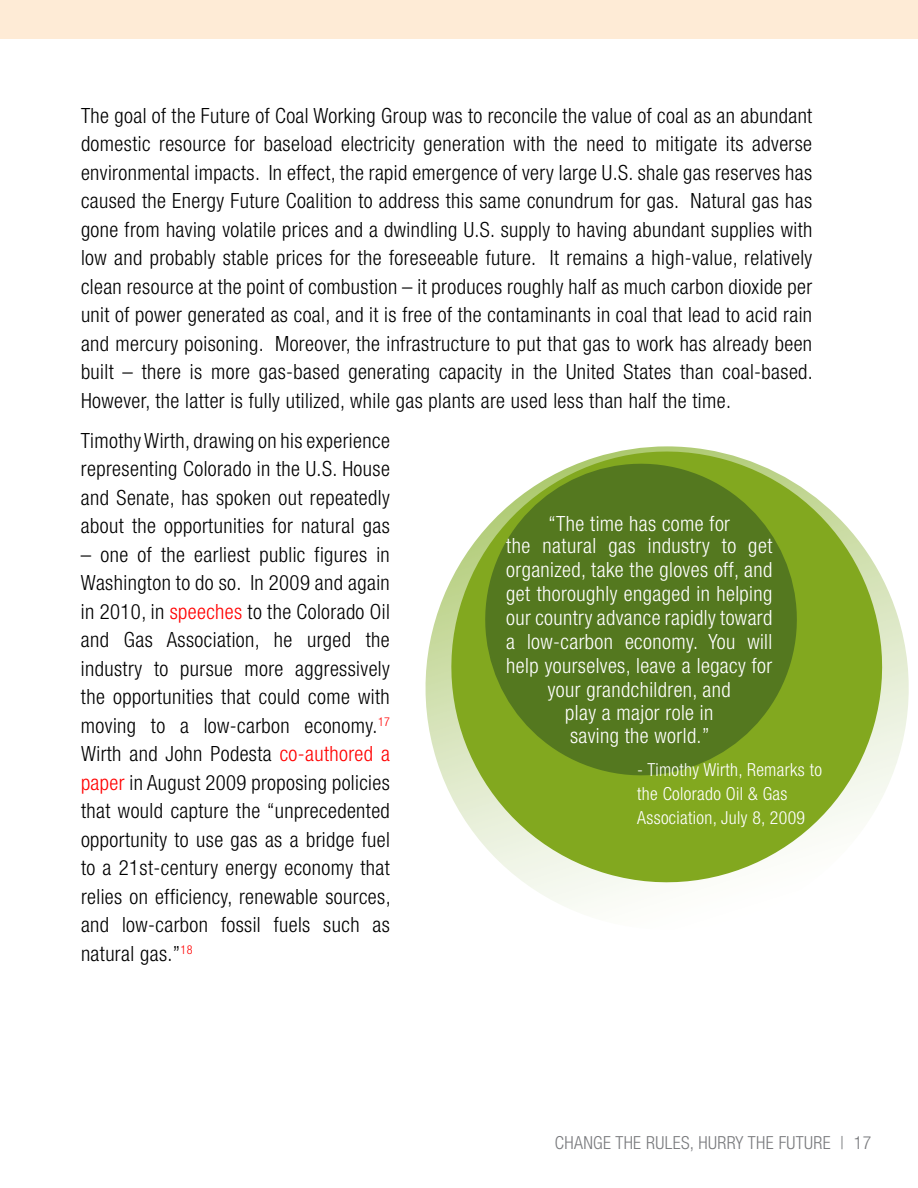
<style>
.page{position:relative;width:918px;height:1188px;background:#fff}
.page>*{position:absolute;margin:0;border:0;box-sizing:border-box;transform-origin:0 0}
.t1{font:300 condensed 21px/28.5px "Helvetica Neue LT Std";letter-spacing:.02em;color:#000;text-align:justify}
.t2{font:300 condensed 21px/23.9px "Helvetica Neue LT Std";letter-spacing:.02em;color:#fff;text-align:center}
.t3{font:300 condensed 18px/24px "Helvetica Neue LT Std";letter-spacing:.02em;color:#fff}
.t4{font:300 condensed 18px "Helvetica Neue LT Std";letter-spacing:.02em;color:#797a7d}
.s1{color:#f00}
</style>
<div class="page">
<svg style="left:427px;top:496px;width:479px;height:411px"></svg>
<svg style="left:468px;top:446px;width:346px;height:347px;background:#6f9132"></svg>
<div style="left:0;top:0;width:918px;height:39px;background:#feebd6"></div>
<p class="t1" style="left:81px;top:101px;width:733px">The goal of the Future of Coal Working Group was to reconcile the value of coal as an abundant domestic resource for baseload electricity generation with the need to mitigate its adverse environmental impacts. In effect, the rapid emergence of very large U.S. shale gas reserves has caused the Energy Future Coalition to address this same conundrum for gas. Natural gas has gone from having volatile prices and a dwindling U.S. supply to having abundant supplies with low and probably stable prices for the foreseeable future. It remains a high-value, relatively clean resource at the point of combustion – it produces roughly half as much carbon dioxide per unit of power generated as coal, and it is free of the contaminants in coal that lead to acid rain and mercury poisoning. Moreover, the infrastructure to put that gas to work has already been built – there is more gas-based generating capacity in the United States than coal-based.<br>However, the latter is fully utilized, while gas plants are used less than half the time.</p>
<p class="t1" style="left:81px;top:426px;width:310px">Timothy Wirth, drawing on his experience representing Colorado in the U.S. House and Senate, has spoken out repeatedly about the opportunities for natural gas</p>
<p class="t1" style="left:81px;top:540px;width:311px">– one of the earliest public figures in Washington to do so. In 2009 and again in 2010, in <span class="s1">speeches</span> to the Colorado Oil and Gas Association, he urged the industry to pursue more aggressively the opportunities that could come with moving to a low-carbon economy.<sup>17<br></sup>Wirth and John Podesta <span class="s1">co-authored a paper</span> in August 2009 proposing policies that would capture the “unprecedented opportunity to use gas as a bridge fuel to a 21st-century energy economy that relies on efficiency, renewable sources, and low-carbon fossil fuels such as natural gas.”<sup>18</sup></p>
<p class="t2" style="left:506px;top:513px;width:268px;line-height:21.8px">“The time has come for<br>the natural gas industry to get</p>
<p class="t2" style="left:506px;top:557px;width:268px">organized, take the gloves off, and get thoroughly engaged in helping our country advance rapidly toward a low-carbon economy. You will help yourselves, leave a legacy for your grandchildren, and<br>play a major role in<br>saving the world.”</p>
<p class="t3" style="left:637px;top:758px;width:186px">- Timothy Wirth, Remarks to the Colorado Oil &amp; Gas<br>Association, July 8, 2009</p>
<p class="t4" style="left:555px;top:1132px;width:318px">CHANGE THE RULES, HURRY THE FUTURE | 17</p>
</div>
